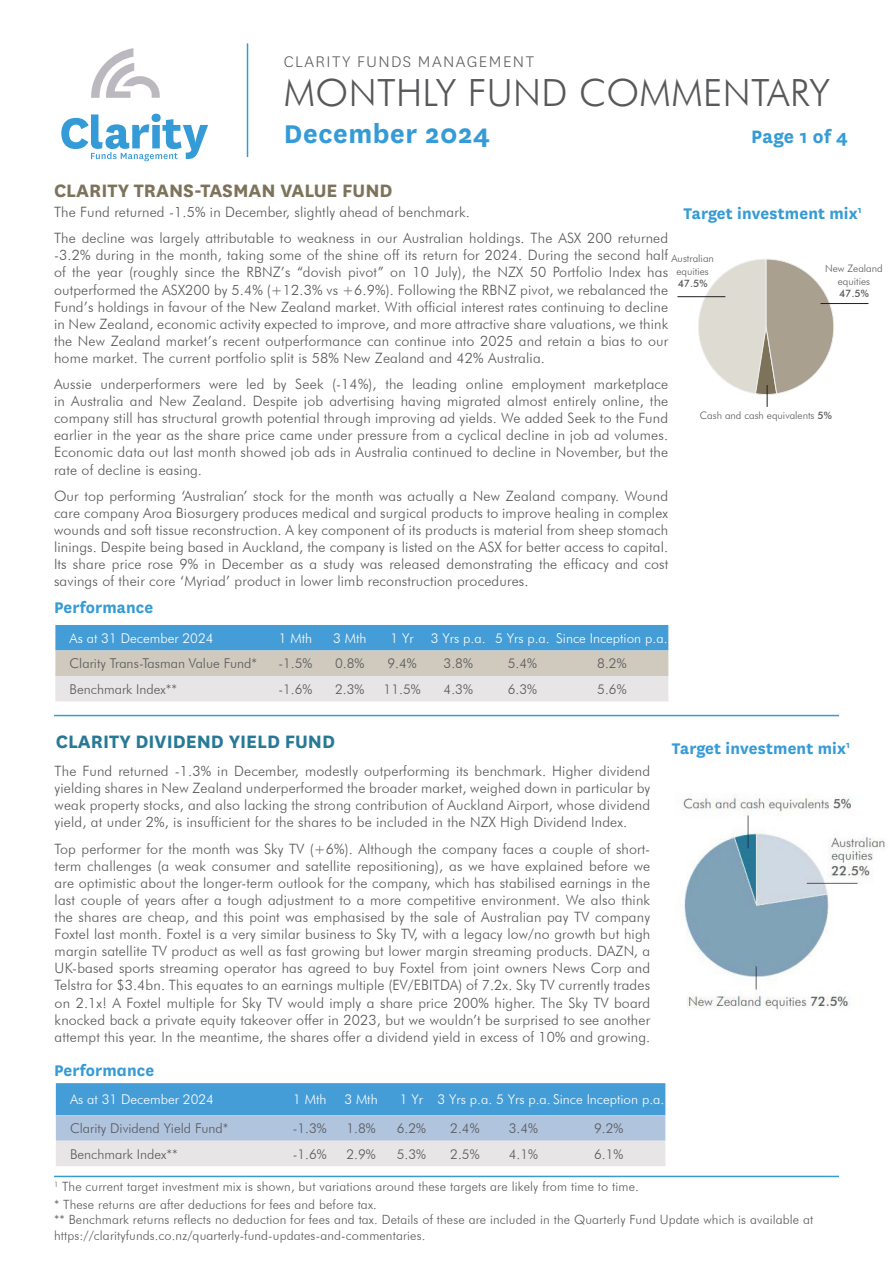
<style>
.page{position:relative;width:893px;height:1263px;background:#fff}
.page>*{position:absolute;margin:0;border:0;box-sizing:border-box;transform-origin:0 0}
.body_copy{font:300 37.5px "Futura BT";letter-spacing:.01em;color:#57585a}
.Sub_headlines{font:700 30px "National";letter-spacing:.02em;color:#359bd6}
.t1{font:700 21px "National";color:#7d725a}
.t2{font:700 21px "National";color:#277996}
.Sub_headlines-2{font:700 21px "National";color:#359bd6}
.t3{font:700 18px "National";letter-spacing:.01em;color:#359bd6}
.t4{font:300 18px "National";letter-spacing:.08em;color:#57585a}
.t5{font:300 14.25px/17.1px "Futura BT";letter-spacing:.01em;color:#575756;text-align:justify}
.t6{font:300 13.5px "Futura BT";color:#58595b}
.t7{font:300 13.5px "Futura BT";color:#fff}
.t8{font:300 12.75px/15.3px "Futura BT";letter-spacing:.01em;color:#57585a}
.t9{font:300 10.2px/12.3px "Futura BT";color:#57585a;text-align:center}
.s1{font-weight:500}
</style>
<div class="page">
<hr style="left:54px;top:715px;width:785px;height:1px;background:#359bd6">
<svg style="left:91px;top:48px;width:69px;height:50px"></svg>
<svg style="left:61px;top:114px;width:147px;height:47px"></svg>
<hr style="left:247px;top:43px;width:1px;height:114px;background:#359bd6">
<hr style="left:677px;top:296px;width:48px;height:1px;background:#231f20">
<hr style="left:820px;top:303px;width:48px;height:1px;background:#231f20">
<svg style="left:693px;top:259px;width:141px;height:148px"></svg>
<img style="left:682px;top:794px;width:203px;height:216px">
<svg style="left:56px;top:1083px;width:609px;height:83px;background:#98bfde"></svg>
<svg style="left:55px;top:625px;width:613px;height:76px;background:#a9c3d4"></svg>
<hr style="left:54px;top:1176px;width:785px;height:1px;background:#359bd6">
<p class="t4" style="left:284px;top:50px;width:252px">CLARITY FUNDS MANAGEMENT</p>
<p class="body_copy" style="left:284px;top:70px;width:548px">MONTHLY FUND COMMENTARY</p>
<p class="Sub_headlines" style="left:284px;top:112px;width:208px">December 2024</p>
<p class="Sub_headlines-2" style="left:751px;top:121px;width:99px">Page 1 of 4</p>
<p class="t1" style="left:54px;top:175px;width:340px">CLARITY TRANS-TASMAN VALUE FUND</p>
<p class="t5" style="left:54px;top:203px;width:417px">The Fund returned -1.5% in December, slightly ahead of benchmark.</p>
<p class="t5" style="left:54px;top:229px;width:616px">The decline was largely attributable to weakness in our Australian holdings. The ASX 200 returned -3.2% during in the month, taking some of the shine off its return for 2024. During the second half of the year (roughly since the RBNZ’s “dovish pivot” on 10 July), the NZX 50 Portfolio Index has outperformed the ASX200 by 5.4% (+12.3% vs +6.9%). Following the RBNZ pivot, we rebalanced the Fund’s holdings in favour of the New Zealand market. With official interest rates continuing to decline in New Zealand, economic activity expected to improve, and more attractive share valuations, we think the New Zealand market’s recent outperformance can continue into 2025 and retain a bias to our home market. The current portfolio split is 58% New Zealand and 42% Australia.</p>
<p class="t5" style="left:54px;top:375px;width:616px">Aussie underperformers were led by Seek (-14%), the leading online employment marketplace in Australia and New Zealand. Despite job advertising having migrated almost entirely online, the company still has structural growth potential through improving ad yields. We added Seek to the Fund earlier in the year as the share price came under pressure from a cyclical decline in job ad volumes.<br>Economic data out last month showed job ads in Australia continued to decline in November, but the rate of decline is easing.</p>
<p class="t5" style="left:54px;top:487px;width:616px">Our top performing ‘Australian’ stock for the month was actually a New Zealand company. Wound care company Aroa Biosurgery produces medical and surgical products to improve healing in complex wounds and soft tissue reconstruction. A key component of its products is material from sheep stomach linings. Despite being based in Auckland, the company is listed on the ASX for better access to capital.<br>Its share price rose 9% in December as a study was released demonstrating the efficacy and cost savings of their core ‘Myriad’ product in lower limb reconstruction procedures.</p>
<p class="t3" style="left:684px;top:200px;width:179px">Target investment mix<sup>1</sup></p>
<p class="t9" style="left:671px;top:252px;width:44px">Australian equities<br><span class="s1">47.5%</span></p>
<p class="t9" style="left:825px;top:263px;width:59px">New Zealand equities<br><span class="s1">47.5%</span></p>
<p class="t9" style="left:700px;top:409px;width:133px">Cash and cash equivalents <span class="s1">5%</span></p>
<p class="t3" style="left:54px;top:595px;width:101px">Performance</p>
<p class="t7" style="left:70px;top:630px;width:145px">As at 31 December 2024</p>
<p class="t7" style="left:279px;top:630px;width:35px">1 Mth</p>
<p class="t7" style="left:333px;top:630px;width:35px">3 Mth</p>
<p class="t7" style="left:391px;top:630px;width:25px">1 Yr</p>
<p class="t7" style="left:431px;top:630px;width:56px">3 Yrs p.a.</p>
<p class="t7" style="left:495px;top:630px;width:56px">5 Yrs p.a.</p>
<p class="t7" style="left:556px;top:630px;width:113px">Since Inception p.a.</p>
<p class="t6" style="left:70px;top:655px;width:189px">Clarity Trans-Tasman Value Fund*</p>
<p class="t6" style="left:278px;top:655px;width:35px">-1.5%</p>
<p class="t6" style="left:335px;top:655px;width:31px">0.8%</p>
<p class="t6" style="left:387px;top:655px;width:31px">9.4%</p>
<p class="t6" style="left:444px;top:655px;width:31px">3.8%</p>
<p class="t6" style="left:508px;top:655px;width:31px">5.4%</p>
<p class="t6" style="left:597px;top:655px;width:31px">8.2%</p>
<p class="t6" style="left:70px;top:681px;width:109px">Benchmark Index**</p>
<p class="t6" style="left:278px;top:681px;width:35px">-1.6%</p>
<p class="t6" style="left:335px;top:681px;width:31px">2.3%</p>
<p class="t6" style="left:384px;top:681px;width:39px">11.5%</p>
<p class="t6" style="left:444px;top:681px;width:31px">4.3%</p>
<p class="t6" style="left:508px;top:681px;width:31px">6.3%</p>
<p class="t6" style="left:597px;top:681px;width:31px">5.6%</p>
<p class="t2" style="left:56px;top:727px;width:281px">CLARITY DIVIDEND YIELD FUND</p>
<p class="t3" style="left:672px;top:736px;width:179px">Target investment mix<sup>1</sup></p>
<p class="t5" style="left:55px;top:762px;width:597px">The Fund returned -1.3% in December, modestly outperforming its benchmark. Higher dividend yielding shares in New Zealand underperformed the broader market, weighed down in particular by weak property stocks, and also lacking the strong contribution of Auckland Airport, whose dividend yield, at under 2%, is insufficient for the shares to be included in the NZX High Dividend Index.</p>
<p class="t5" style="left:55px;top:840px;width:597px">Top performer for the month was Sky TV (+6%). Although the company faces a couple of short&shy;term challenges (a weak consumer and satellite repositioning), as we have explained before we are optimistic about the longer-term outlook for the company, which has stabilised earnings in the last couple of years after a tough adjustment to a more competitive environment. We also think the shares are cheap, and this point was emphasised by the sale of Australian pay TV company Foxtel last month. Foxtel is a very similar business to Sky TV, with a legacy low/no growth but high margin satellite TV product as well as fast growing but lower margin streaming products. DAZN, a UK-based sports streaming operator has agreed to buy Foxtel from joint owners News Corp and Telstra for $3.4bn. This equates to an earnings multiple (EV/EBITDA) of 7.2x. Sky TV currently trades on 2.1x! A Foxtel multiple for Sky TV would imply a share price 200% higher. The Sky TV board knocked back a private equity takeover offer in 2023, but we wouldn’t be surprised to see another attempt this year. In the meantime, the shares offer a dividend yield in excess of 10% and growing.</p>
<p class="t3" style="left:54px;top:1058px;width:102px">Performance</p>
<p class="t7" style="left:70px;top:1091px;width:145px">As at 31 December 2024</p>
<p class="t7" style="left:293px;top:1091px;width:35px">1 Mth</p>
<p class="t7" style="left:344px;top:1091px;width:35px">3 Mth</p>
<p class="t7" style="left:400px;top:1091px;width:25px">1 Yr</p>
<p class="t7" style="left:438px;top:1091px;width:228px">3 Yrs p.a. 5 Yrs p.a. Since Inception p.a.</p>
<p class="t6" style="left:70px;top:1120px;width:160px">Clarity Dividend Yield Fund*</p>
<p class="t6" style="left:293px;top:1120px;width:35px">-1.3%</p>
<p class="t6" style="left:346px;top:1120px;width:31px">1.8%</p>
<p class="t6" style="left:397px;top:1120px;width:31px">6.2%</p>
<p class="t6" style="left:450px;top:1120px;width:31px">2.4%</p>
<p class="t6" style="left:509px;top:1120px;width:31px">3.4%</p>
<p class="t6" style="left:594px;top:1120px;width:31px">9.2%</p>
<p class="t6" style="left:70px;top:1145px;width:109px">Benchmark Index**</p>
<p class="t6" style="left:293px;top:1145px;width:35px">-1.6%</p>
<p class="t6" style="left:346px;top:1145px;width:31px">2.9%</p>
<p class="t6" style="left:397px;top:1145px;width:31px">5.3%</p>
<p class="t6" style="left:450px;top:1145px;width:31px">2.5%</p>
<p class="t6" style="left:509px;top:1145px;width:31px">4.1%</p>
<p class="t6" style="left:594px;top:1145px;width:31px">6.1%</p>
<p class="t8" style="left:54px;top:1178px;width:586px"><sup>1</sup> The current target investment mix is shown, but variations around these targets are likely from time to time.</p>
<p class="t8" style="left:54px;top:1196px;width:324px">* These returns are after deductions for fees and before tax.</p>
<p class="t8" style="left:54px;top:1212px;width:761px">** Benchmark returns reflects no deduction for fees and tax. Details of these are included in the Quarterly Fund Update which is available at https://clarityfunds.co.nz/quarterly-fund-updates-and-commentaries.</p>
</div>
